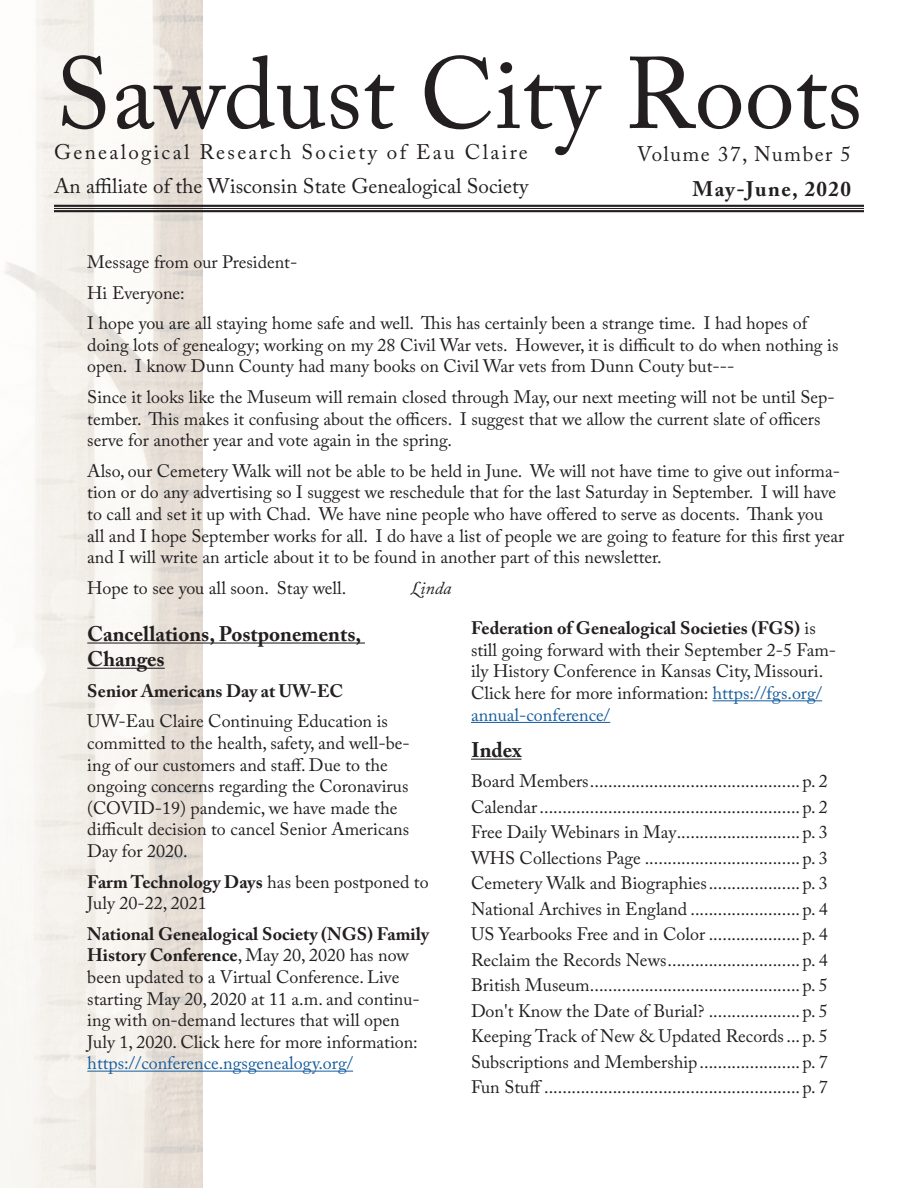
<style>
.page{position:relative;width:918px;height:1188px;background:#fff}
.page>*{position:absolute;margin:0;border:0;box-sizing:border-box;transform-origin:0 0}
.t1{font:100.5px "Adobe Caslon Pro";color:#231f20}
.t2{font:21px/34.2px "Adobe Caslon Pro";letter-spacing:.07em;color:#231f20}
.t3{font:700 21px/25.2px "Adobe Caslon Pro";color:#231f20}
.t4{font:700 21px "Adobe Caslon Pro";letter-spacing:.07em;color:#231f20}
.Index_leaders{font:18px/21.6px "Adobe Caslon Pro";color:#231f20}
.t5{font:700 18px "Adobe Caslon Pro";color:#231f20}
.t6{font:italic 18px "Adobe Caslon Pro";color:#231f20}
.s1{font-weight:700}
.s2{color:#175d9e}
</style>
<div class="page">
<img style="left:0;top:0;width:202px;height:1188px">
<hr style="left:54px;top:205px;width:810px;height:2px;background:#231f20">
<hr style="left:54px;top:208px;width:810px;height:1px;background:#231f20">
<hr style="left:54px;top:210px;width:810px;height:2px;background:#231f20">
<hr style="left:471px;top:759px;width:50px;height:1px;background:#231f20">
<hr style="left:713px;top:700px;width:109px;height:1px;background:#175d9e">
<hr style="left:471px;top:722px;width:139px;height:1px;background:#175d9e">
<hr style="left:87px;top:643px;width:278px;height:1px;background:#231f20">
<hr style="left:87px;top:668px;width:78px;height:1px;background:#231f20">
<hr style="left:87px;top:1071px;width:266px;height:1px;background:#175d9e">
<h1 class="t1" style="left:55px;top:34px;width:809px">Sawdust City Roots</h1>
<p class="t2" style="left:54px;top:134px;width:476px">Genealogical Research Society of Eau Claire<br>An affiliate of the Wisconsin State Genealogical Society</p>
<p class="t2" style="left:637px;top:137px;width:216px">Volume 37, Number 5</p>
<p class="t4" style="left:692px;top:176px;width:160px">May-June, 2020</p>
<p class="Index_leaders" style="left:87px;top:251px;width:212px">Message from our President-</p>
<p class="Index_leaders" style="left:87px;top:282px;width:99px">Hi Everyone:</p>
<p class="Index_leaders" style="left:87px;top:312px;width:753px">I hope you are all staying home safe and well. This has certainly been a strange time. I had hopes of doing lots of genealogy; working on my 28 Civil War vets. However, it is difficult to do when nothing is open. I know Dunn County had many books on Civil War vets from Dunn Couty but---</p>
<p class="Index_leaders" style="left:87px;top:386px;width:749px">Since it looks like the Museum will remain closed through May, our next meeting will not be until Sep&shy;tember. This makes it confusing about the officers. I suggest that we allow the current slate of officers serve for another year and vote again in the spring.</p>
<p class="Index_leaders" style="left:87px;top:460px;width:758px">Also, our Cemetery Walk will not be able to be held in June. We will not have time to give out informa&shy;tion or do any advertising so I suggest we reschedule that for the last Saturday in September. I will have to call and set it up with Chad. We have nine people who have offered to serve as docents. Thank you all and I hope September works for all. I do have a list of people we are going to feature for this first year and I will write an article about it to be found in another part of this newsletter.</p>
<p class="Index_leaders" style="left:87px;top:577px;width:261px">Hope to see you all soon. Stay well.</p>
<p class="t6" style="left:411px;top:577px;width:42px">Linda</p>
<p class="t3" style="left:87px;top:621px;width:276px">Cancellations, Postponements,<br>Changes</p>
<p class="t5" style="left:87px;top:680px;width:257px">Senior Americans Day at UW-EC</p>
<p class="Index_leaders" style="left:87px;top:710px;width:324px">UW-Eau Claire Continuing Education is committed to the health, safety, and well-be&shy;ing of our customers and staff. Due to the ongoing concerns regarding the Coronavirus (COVID-19) pandemic, we have made the difficult decision to cancel Senior Americans Day for 2020.</p>
<p class="Index_leaders" style="left:87px;top:871px;width:343px"><span class="s1">Farm Technology Days</span> has been postponed to<br>July 20-22, 2021</p>
<p class="Index_leaders" style="left:87px;top:923px;width:343px"><span class="s1">National Genealogical Society (NGS) Family History Conference</span>, May 20, 2020 has now been updated to a Virtual Conference. Live starting May 20, 2020 at 11 a.m. and continu&shy;ing with on-demand lectures that will open July 1, 2020. Click here for more information: <span class="s2">https://conference.ngsgenealogy.org/</span></p>
<p class="Index_leaders" style="left:471px;top:617px;width:367px"><span class="s1">Federation of Genealogical Societies (FGS)</span> is still going forward with their September 2-5 Fam&shy;ily History Conference in Kansas City, Missouri.<br>Click here for more information: <span class="s2">https://fgs.org/ annual-conference/</span></p>
<p class="t3" style="left:471px;top:737px;width:52px">Index</p>
<p class="Index_leaders" style="left:471px;top:770px;width:358px">Board Members..............................................p. 2</p>
<p class="Index_leaders" style="left:471px;top:796px;width:358px">Calendar.........................................................p. 2</p>
<p class="Index_leaders" style="left:471px;top:821px;width:358px">Free Daily Webinars in May...........................p. 3</p>
<p class="Index_leaders" style="left:471px;top:847px;width:358px">WHS Collections Page ..................................p. 3</p>
<p class="Index_leaders" style="left:471px;top:872px;width:358px">Cemetery Walk and Biographies....................p. 3</p>
<p class="Index_leaders" style="left:471px;top:898px;width:358px">National Archives in England ........................p. 4</p>
<p class="Index_leaders" style="left:471px;top:923px;width:358px">US Yearbooks Free and in Color ....................p. 4</p>
<p class="Index_leaders" style="left:471px;top:949px;width:358px">Reclaim the Records News.............................p. 4</p>
<p class="Index_leaders" style="left:471px;top:974px;width:358px">British Museum..............................................p. 5</p>
<p class="Index_leaders" style="left:471px;top:1000px;width:358px">Don't Know the Date of Burial? ....................p. 5</p>
<p class="Index_leaders" style="left:471px;top:1025px;width:358px">Keeping Track of New &amp; Updated Records...p. 5</p>
<p class="Index_leaders" style="left:471px;top:1051px;width:358px">Subscriptions and Membership......................p. 7</p>
<p class="Index_leaders" style="left:471px;top:1076px;width:358px">Fun Stuff ........................................................p. 7</p>
</div>
